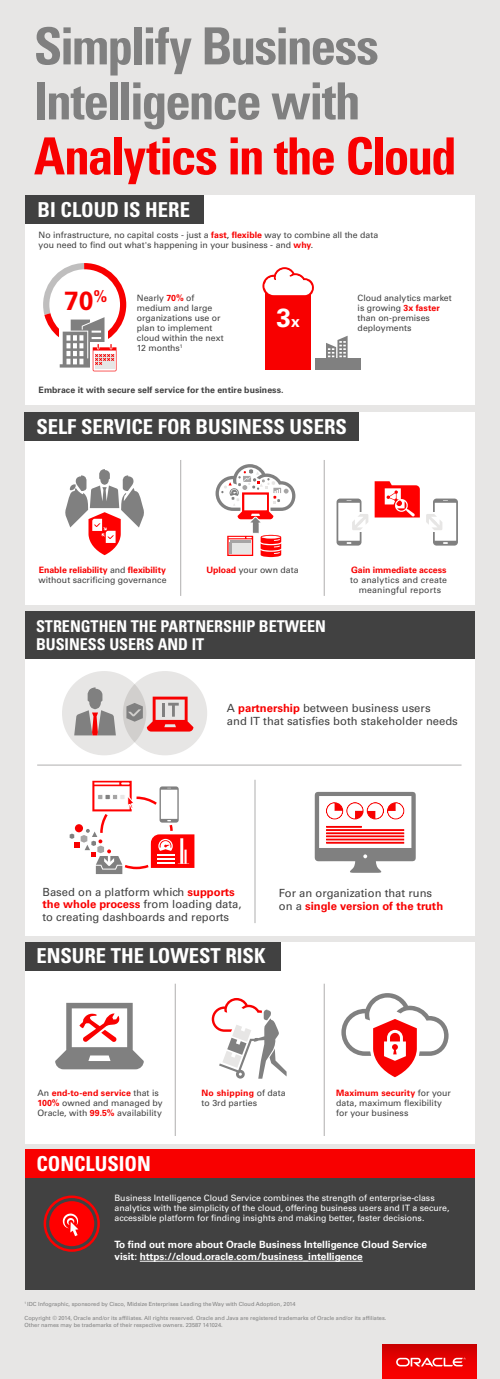
<style>
.page{position:relative;width:500px;height:1379px;background:#e7e6e5}
.page>*{position:absolute;margin:0;border:0;box-sizing:border-box;transform-origin:0 0}
.t1{font:700 condensed 51.25px/55px "Univers LT Std";letter-spacing:-.04em;color:#808080}
.t2{font:700 condensed 51.25px "Univers LT Std";letter-spacing:-.04em;color:#f80000}
.t3{font:700 26.25px "Univers LT Std";color:#f80000}
.t4{font:700 26.25px "Univers LT Std";color:#fff}
.t5{font:700 condensed 20.62px "Univers LT Std";color:#fff}
.t6{font:700 condensed 16.25px/17.5px "Univers LT Std";color:#fff}
.t7{font:11.25px/12.5px "Univers LT Std";color:#414141}
.t8{font:700 10px/12px "Univers LT Std";color:#fff}
.t9{font:8.75px/10px "Univers LT Std";color:#414141}
.t10{font:8.75px/10px "Univers LT Std";color:#fff}
.t11{font:700 8.75px "Univers LT Std";letter-spacing:.005em;color:#414141}
.t12{font:8.75px/10px "Univers LT Std";letter-spacing:.02em;color:#414141;text-align:center}
.t13{font:700 8.75px "Univers LT Std";letter-spacing:-.005em;color:#f80000}
.t14{font:5.62px/6.9px "Univers LT Std";color:#808080}
.s1{font-weight:700;color:#f80000}
.s2{color:#231f20}
.s3{font-size:15.62px}
</style>
<div class="page">
<div style="left:25px;top:195px;width:450px;height:210px;background:#fff"></div>
<div style="left:25px;top:195px;width:179px;height:29px;background:#414141"></div>
<div style="left:25px;top:1149px;width:450px;height:140px;background:#414141"></div>
<hr style="left:140px;top:1261px;width:223px;height:1px;background:#fff">
<svg style="left:44px;top:1195px;width:56px;height:56px"></svg>
<div style="left:25px;top:412px;width:450px;height:192px;background:#fff"></div>
<div style="left:25px;top:412px;width:334px;height:28px;background:#414141"></div>
<hr style="left:180px;top:460px;width:1px;height:136px;background:#bfbebe">
<hr style="left:324px;top:460px;width:1px;height:136px;background:#bfbebe">
<div style="left:25px;top:611px;width:450px;height:324px;background:#fff"></div>
<div style="left:25px;top:611px;width:450px;height:47px;background:#414141"></div>
<div style="left:25px;top:941px;width:450px;height:202px;background:#fff"></div>
<div style="left:25px;top:941px;width:256px;height:29px;background:#414141"></div>
<hr style="left:175px;top:983px;width:1px;height:153px;background:#bfbebe">
<hr style="left:254px;top:780px;width:2px;height:143px;background:#bfbebe">
<hr style="left:37px;top:764px;width:425px;height:1px;background:#bfbebe">
<hr style="left:324px;top:983px;width:1px;height:153px;background:#bfbebe">
<div style="left:25px;top:1149px;width:450px;height:28px;background:#f80000"></div>
<svg style="left:382px;top:1344px;width:95px;height:35px;background:#e50101"></svg>
<svg style="left:396px;top:1357px;width:70px;height:9px"></svg>
<svg style="left:315px;top:792px;width:101px;height:81px"></svg>
<svg style="left:55px;top:1003px;width:89px;height:66px"></svg>
<svg style="left:341px;top:993px;width:108px;height:84px"></svg>
<svg style="left:212px;top:998px;width:75px;height:80px"></svg>
<div style="left:62px;top:671px;width:84px;height:84px;background:#e7e6e5;border-radius:50%"></div>
<div style="left:123px;top:671px;width:84px;height:84px;background:#e7e6e5;border-radius:50%"></div>
<svg style="left:126px;top:696px;width:67px;height:35px"></svg>
<svg style="left:74px;top:687px;width:42px;height:48px"></svg>
<div style="left:266px;top:281px;width:45px;height:89px;background:#f80000"></div>
<svg style="left:262px;top:267px;width:52px;height:30px"></svg>
<svg style="left:326px;top:336px;width:22px;height:22px"></svg>
<div style="left:315px;top:358px;width:45px;height:12px;background:#808080"></div>
<svg style="left:43px;top:263px;width:84px;height:108px"></svg>
<svg style="left:375px;top:481px;width:45px;height:36px"></svg>
<svg style="left:337px;top:498px;width:31px;height:47px"></svg>
<svg style="left:426px;top:498px;width:32px;height:47px"></svg>
<svg style="left:65px;top:469px;width:79px;height:86px"></svg>
<svg style="left:70px;top:781px;width:124px;height:93px"></svg>
<svg style="left:216px;top:464px;width:80px;height:94px"></svg>
<h1 class="t1" style="left:34px;top:18px;width:347px">Simplify Business<br>Intelligence with</h1>
<h1 class="t2" style="left:34px;top:125px;width:424px">Analytics in the Cloud</h1>
<h3 class="t5" style="left:38px;top:197px;width:154px">BI CLOUD IS HERE</h3>
<p class="t9" style="left:39px;top:230px;width:341px">No infrastructure, no capital costs - just a <span class="s1">fast</span><span class="s2">,</span> <span class="s1">flexible</span> way to combine all the data you need to find out what's happening in your business - and <span class="s1">why</span>.</p>
<h2 class="t3" style="left:64px;top:285px;width:45px">70<sup>%</sup></h2>
<p class="t9" style="left:137px;top:293px;width:88px">Nearly <span class="s1">70%</span> of medium and large organizations use or plan to implement cloud within the next<br>12 months<sup>1</sup></p>
<p class="t9" style="left:358px;top:293px;width:96px">Cloud analytics market is growing <span class="s1">3x faster </span>than on-premises deployments</p>
<h2 class="t4" style="left:277px;top:302px;width:25px">3<span class="s3">x</span></h2>
<p class="t11" style="left:39px;top:385px;width:247px">Embrace it with secure self service for the entire business.</p>
<h3 class="t5" style="left:36px;top:413px;width:312px">SELF SERVICE FOR BUSINESS USERS</h3>
<p class="t9" style="left:38px;top:564px;width:130px"><span class="s1">Enable reliability</span> and <span class="s1">flexibility </span>without sacrificing governance</p>
<p class="t9" style="left:207px;top:564px;width:94px"><span class="s1">Upload</span> your own data</p>
<p class="t13" style="left:351px;top:564px;width:97px">Gain immediate access</p>
<p class="t12" style="left:350px;top:574px;width:98px">to analytics and create meaningful reports</p>
<h3 class="t6" style="left:36px;top:618px;width:291px">STRENGTHEN THE PARTNERSHIP BETWEEN<br>BUSINESS USERS AND IT</h3>
<p class="t7" style="left:227px;top:702px;width:232px">A <span class="s1">partnership</span> between business users<br>and IT that satisfies both stakeholder needs</p>
<p class="t7" style="left:43px;top:885px;width:201px">Based on a platform which <span class="s1">supports the whole process</span> from loading data, to creating dashboards and reports</p>
<h3 class="t5" style="left:36px;top:943px;width:231px">ENSURE THE LOWEST RISK</h3>
<p class="t7" style="left:279px;top:887px;width:166px">For an organization that runs on a <span class="s1">single version of the truth</span></p>
<p class="t9" style="left:37px;top:1088px;width:127px">An <span class="s1">end-to-end service</span> that is<br><span class="s1">100%</span> owned and managed by<br>Oracle, with <span class="s1">99.5%</span> availability</p>
<p class="t9" style="left:202px;top:1088px;width:86px"><span class="s1">No shipping</span> of data to 3rd parties</p>
<p class="t9" style="left:336px;top:1088px;width:116px"><span class="s1">Maximum security</span> for your data, maximum flexibility for your business</p>
<h3 class="t5" style="left:36px;top:1150px;width:116px">CONCLUSION</h3>
<p class="t10" style="left:114px;top:1193px;width:336px">Business Intelligence Cloud Service combines the strength of enterprise-class analytics with the simplicity of the cloud, offering business users and IT a secure, accessible platform for finding insights and making better, faster decisions.</p>
<p class="t8" style="left:114px;top:1238px;width:314px">To find out more about Oracle Business Intelligence Cloud Service visit: https://cloud.oracle.com/business_intelligence</p>
<p class="t14" style="left:25px;top:1300px;width:272px"><sup>1</sup> IDC Infographic, sponsored by Cisco, Midsize Enterprises Leading the Way with Cloud Adoption, 2014</p>
<p class="t14" style="left:25px;top:1314px;width:363px">Copyright © 2014, Oracle and/or its affiliates. All rights reserved. Oracle and Java are registered trademarks of Oracle and/or its affiliates.<br>Other names may be trademarks of their respective owners. 23587 141024.</p>
</div>
